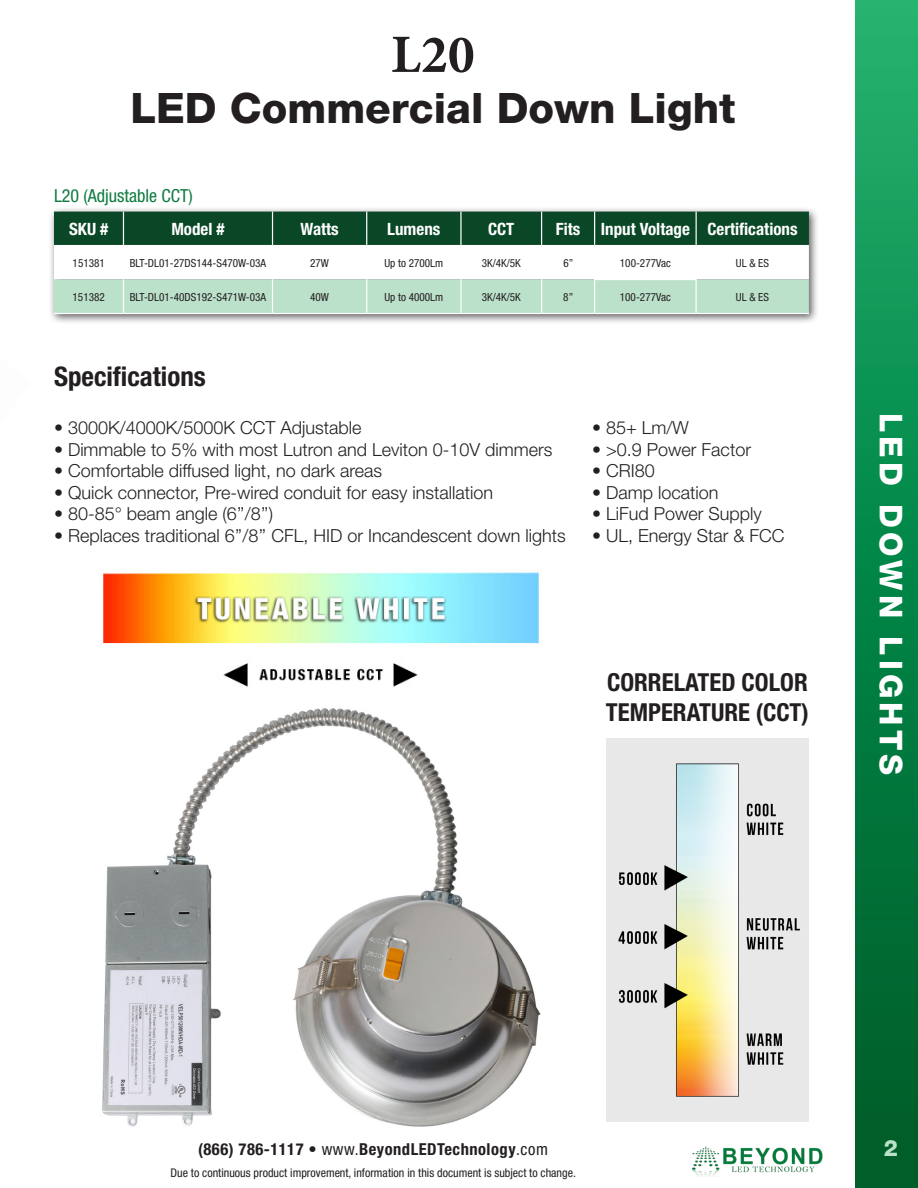
<style>
.page{position:relative;width:918px;height:1188px;background:#fff}
.page>*{position:absolute;margin:0;border:0;box-sizing:border-box;transform-origin:0 0}
.t1{font:700 54px "Minion Pro";color:#231f20}
.t2{font:800 42px "Helvetica Neue LT Std";color:#231f20}
.t3{font:800 31.5px "Helvetica Neue LT Std";letter-spacing:.13em;color:#fff}
.t4{font:700 condensed 27px "Helvetica Neue LT Std";color:#231f20}
.t5{font:700 condensed 24.75px/29.7px "Helvetica Neue LT Std";color:#231f20}
.t6{font:800 22.5px "Helvetica Neue LT Std";color:#bbe1ca}
.t7{font:300 18px "Helvetica Neue LT Pro";color:#231f20}
.t8{font:condensed 18px "Helvetica Neue LT Pro";color:#0e7b41}
.t9{font:700 condensed 16.95px "Helvetica Neue LT Std";color:#fff}
.t10{font:700 condensed 16.5px "Helvetica Neue LT Std";letter-spacing:.03em;color:#231f20}
.t11{font:condensed 12px "Helvetica Neue LT Pro";color:#231f20}
.Paragraph_Style_1{font:condensed 11.25px "Helvetica Neue LT Pro";color:#231f20}
.s1{font-family:"Helvetica Neue LT Pro";font-weight:400}
</style>
<div class="page">
<div style="left:855px;top:0;width:63px;height:1188px;background:linear-gradient(to bottom,#1db16d,#005924)"></div>
<img style="left:692px;top:1146px;width:131px;height:31px">
<img style="left:606px;top:738px;width:203px;height:242px">
<div style="left:48px;top:206px;width:772px;height:119px;background:#231f20;opacity:.75"></div>
<svg style="left:54px;top:212px;width:755px;height:101px"></svg>
<hr style="left:594px;top:212px;width:1px;height:33px;background:#fff">
<hr style="left:696px;top:212px;width:1px;height:33px;background:#fff">
<hr style="left:54px;top:245px;width:69px;height:1px;background:#fff">
<hr style="left:123px;top:245px;width:150px;height:1px;background:#fff">
<hr style="left:273px;top:245px;width:94px;height:1px;background:#fff">
<hr style="left:367px;top:245px;width:94px;height:1px;background:#fff">
<hr style="left:461px;top:245px;width:81px;height:1px;background:#fff">
<hr style="left:542px;top:245px;width:53px;height:1px;background:#fff">
<hr style="left:696px;top:245px;width:113px;height:1px;background:#fff">
<hr style="left:54px;top:313px;width:69px;height:1px;background:#fff">
<hr style="left:123px;top:313px;width:150px;height:1px;background:#fff">
<hr style="left:273px;top:313px;width:94px;height:1px;background:#fff">
<hr style="left:367px;top:313px;width:94px;height:1px;background:#fff">
<hr style="left:461px;top:313px;width:81px;height:1px;background:#fff">
<hr style="left:542px;top:313px;width:53px;height:1px;background:#fff">
<hr style="left:696px;top:313px;width:113px;height:1px;background:#fff">
<hr style="left:541px;top:212px;width:1px;height:33px;background:#fff">
<hr style="left:541px;top:246px;width:1px;height:34px;background:#fff">
<hr style="left:541px;top:280px;width:1px;height:33px;background:#fff">
<hr style="left:460px;top:212px;width:2px;height:33px;background:#fff">
<hr style="left:460px;top:246px;width:2px;height:34px;background:#fff">
<hr style="left:460px;top:280px;width:2px;height:33px;background:#fff">
<hr style="left:366px;top:212px;width:1px;height:33px;background:#fff">
<hr style="left:366px;top:246px;width:1px;height:34px;background:#fff">
<hr style="left:366px;top:280px;width:1px;height:33px;background:#fff">
<hr style="left:272px;top:212px;width:1px;height:33px;background:#fff">
<hr style="left:272px;top:246px;width:1px;height:34px;background:#fff">
<hr style="left:272px;top:280px;width:1px;height:33px;background:#fff">
<hr style="left:123px;top:212px;width:1px;height:33px;background:#fff">
<hr style="left:123px;top:246px;width:1px;height:34px;background:#fff">
<hr style="left:123px;top:280px;width:1px;height:33px;background:#fff">
<hr style="left:595px;top:245px;width:101px;height:1px;background:#fff">
<hr style="left:594px;top:279px;width:103px;height:1px;background:#fff">
<hr style="left:594px;top:280px;width:1px;height:33px;background:#fff">
<hr style="left:595px;top:313px;width:101px;height:1px;background:#fff">
<hr style="left:696px;top:280px;width:1px;height:33px;background:#fff">
<hr style="left:594px;top:246px;width:1px;height:33px;background:#fff">
<hr style="left:696px;top:246px;width:1px;height:33px;background:#fff">
<img style="left:606px;top:980px;width:203px;height:142px">
<img style="left:102px;top:708px;width:439px;height:419px">
<img style="left:103px;top:572px;width:436px;height:115px">
<h1 class="t1" style="left:391px;top:17px;width:85px">L20</h1>
<h2 class="t2" style="left:130px;top:83px;width:607px">LED Commercial Down Light</h2>
<p class="t8" style="left:54px;top:185px;width:140px">L20 (Adjustable CCT)</p>
<p class="t9" style="left:69px;top:218px;width:41px">SKU #</p>
<p class="t9" style="left:171px;top:218px;width:55px">Model #</p>
<p class="t9" style="left:300px;top:218px;width:40px">Watts</p>
<p class="t9" style="left:387px;top:218px;width:55px">Lumens</p>
<p class="t9" style="left:488px;top:218px;width:28px">CCT</p>
<p class="t9" style="left:556px;top:218px;width:26px">Fits</p>
<p class="t9" style="left:601px;top:218px;width:91px">Input Voltage</p>
<p class="t9" style="left:707px;top:218px;width:92px">Certifications</p>
<p class="Paragraph_Style_1" style="left:73px;top:256px;width:34px">151381</p>
<p class="Paragraph_Style_1" style="left:130px;top:256px;width:138px">BLT-DL01-27DS144-S470W-03A</p>
<p class="Paragraph_Style_1" style="left:310px;top:256px;width:20px">27W</p>
<p class="Paragraph_Style_1" style="left:384px;top:256px;width:60px">Up to 2700Lm</p>
<p class="Paragraph_Style_1" style="left:482px;top:256px;width:41px">3K/4K/5K</p>
<p class="Paragraph_Style_1" style="left:563px;top:256px;width:11px">6”</p>
<p class="Paragraph_Style_1" style="left:620px;top:256px;width:52px">100-277Vac</p>
<p class="Paragraph_Style_1" style="left:736px;top:256px;width:35px">UL &amp; ES</p>
<p class="Paragraph_Style_1" style="left:73px;top:290px;width:34px">151382</p>
<p class="Paragraph_Style_1" style="left:130px;top:290px;width:138px">BLT-DL01-40DS192-S471W-03A</p>
<p class="Paragraph_Style_1" style="left:310px;top:290px;width:20px">40W</p>
<p class="Paragraph_Style_1" style="left:384px;top:290px;width:60px">Up to 4000Lm</p>
<p class="Paragraph_Style_1" style="left:482px;top:290px;width:41px">3K/4K/5K</p>
<p class="Paragraph_Style_1" style="left:563px;top:290px;width:11px">8”</p>
<p class="Paragraph_Style_1" style="left:620px;top:290px;width:52px">100-277Vac</p>
<p class="Paragraph_Style_1" style="left:736px;top:290px;width:35px">UL &amp; ES</p>
<p class="t4" style="left:54px;top:361px;width:153px">Specifications</p>
<p class="t7" style="left:54px;top:417px;width:309px">• 3000K/4000K/5000K CCT Adjustable</p>
<p class="t7" style="left:54px;top:438px;width:500px">• Dimmable to 5% with most Lutron and Leviton 0-10V dimmers</p>
<p class="t7" style="left:54px;top:460px;width:330px">• Comfortable diffused light, no dark areas</p>
<p class="t7" style="left:54px;top:481px;width:441px">• Quick connector, Pre-wired conduit for easy installation</p>
<p class="t7" style="left:54px;top:503px;width:221px">• 80-85° beam angle (6’’/8’’)</p>
<p class="t7" style="left:54px;top:525px;width:513px">• Replaces traditional 6’’/8’’ CFL, HID or Incandescent down lights</p>
<p class="t7" style="left:592px;top:417px;width:98px">• 85+ Lm/W</p>
<p class="t7" style="left:592px;top:438px;width:160px">• &gt;0.9 Power Factor</p>
<p class="t7" style="left:592px;top:460px;width:64px">• CRI80</p>
<p class="t7" style="left:592px;top:481px;width:128px">• Damp location</p>
<p class="t7" style="left:592px;top:503px;width:171px">• LiFud Power Supply</p>
<p class="t7" style="left:592px;top:525px;width:194px">• UL, Energy Star &amp; FCC</p>
<p class="t5" style="left:606px;top:667px;width:204px">CORRELATED COLOR<br>TEMPERATURE (CCT)</p>
<p class="t3" style="left:910px;top:413px;width:364px;rotate:90deg">LED DOWN LIGHTS</p>
<p class="t10" style="left:198px;top:1139px;width:351px">(866) 786-1117 <span class="s1">• www.</span>BeyondLEDTechnology<span class="s1">.com</span></p>
<p class="t6" style="left:884px;top:1134px;width:16px">2</p>
<p class="t11" style="left:171px;top:1165px;width:407px">Due to continuous product improvement, information in this document is subject to change.</p>
</div>
